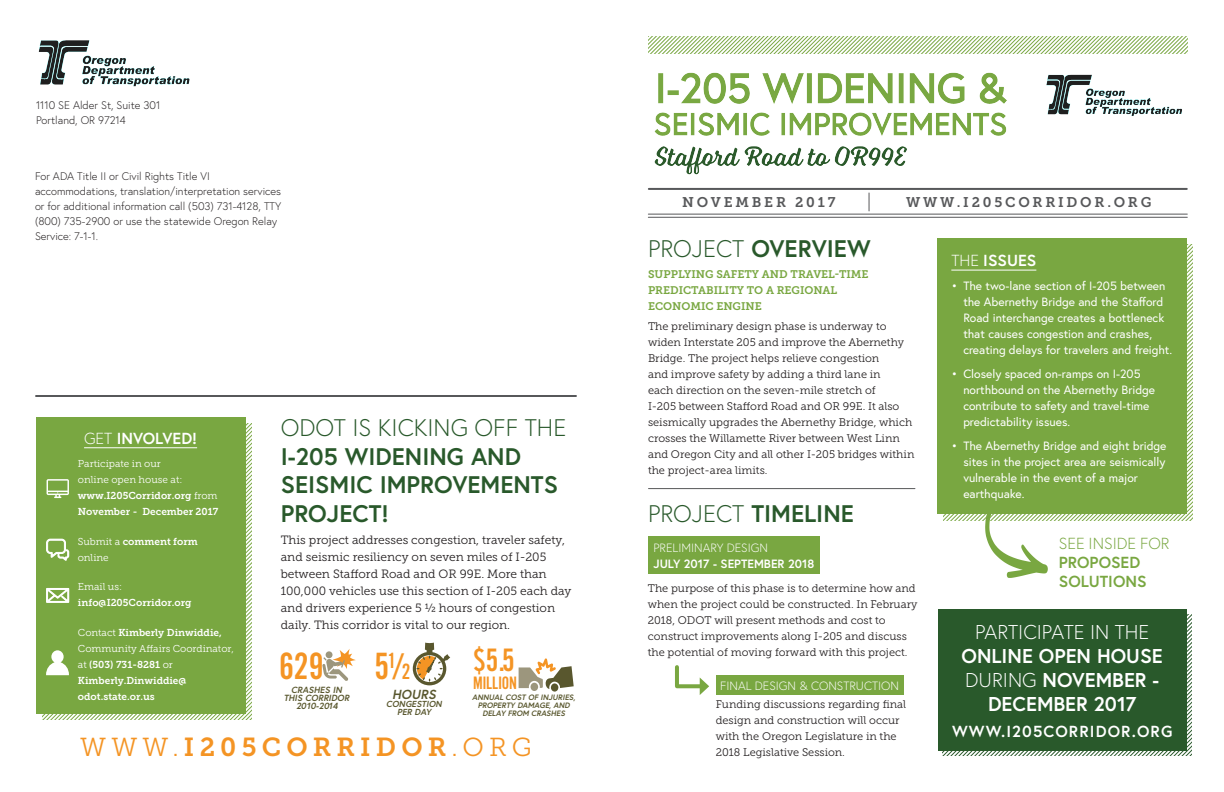
<style>
.page{position:relative;width:1224px;height:792px;background:#fff}
.page>*{position:absolute;margin:0;border:0;box-sizing:border-box;transform-origin:0 0}
.t1{font:39.4px "Alternate Got No 2 D";color:#f49424}
.t2{font:33.7px "Alternate Got No 2 D";color:#f49424}
.Body{font:26px "Museo Slab 700";letter-spacing:.2em;color:#f49424}
.t3{font:700 24px/28.8px "Europa";color:#29592b}
.t4{font:22.9px "Alternate Got No 2 D";color:#f49424}
.t5{font:700 20px/24px "Europa";color:#fff;text-align:center}
.t6{font:18.7px "Alternate Got No 2 D";color:#f49424}
.Call_Out_Box_Header{font:700 16px "Europa";letter-spacing:.07em;color:#fff}
.t7{font:700 16px/19.2px "Europa";color:#79a741}
.Call_Out_Box_Header-2{font:700 16px "Europa";color:#fff}
.t8{font:14px "Museo Slab 700";letter-spacing:.2em;color:#57585a}
.t9{font:italic 700 13.1px "Europa";color:#59572e}
.t10{font:12px/16px "Europa";color:#fff}
.Body_Text{font:12px/17px "Museo Slab 300";color:#231f20}
.t11{font:300 12px "Europa";color:#fff}
.t12{font:700 12px "Europa";color:#fff}
.Body_Text-2{font:11px/16px "Museo Slab 300";color:#231f20}
.Paragraph_Style_1{font:300 11px/15px "Europa";color:#231f20}
.Subheader{font:11px/16px "Museo Slab 700";color:#79a741}
.Get_Involved{font:10px/16px "Museo Slab 700";color:#fff}
.Get_Involved-2{font:10px/16px "Museo Slab 300";color:#fff}
.t13{font:italic 700 8.9px/7.8px "Europa";color:#59572e;text-align:center}
.t14{font:italic 700 8.8px/8.2px "Europa";color:#59572e;text-align:center}
.Call_Out_Box_Header-3{font:italic 700 7.8px/8px "Europa";color:#59572e;text-align:center}
.s1{font-weight:300}
.s2{font-family:"Museo Slab 300"}
.s3{font-family:"Museo Slab 700"}
.s4{font-size:35.6px}
</style>
<div class="page">
<div style="left:716px;top:675px;width:188px;height:20px;background:#79a741"></div>
<svg style="left:943px;top:614px;width:249px;height:142px"></svg>
<div style="left:938px;top:609px;width:249px;height:142px;background:#29592b"></div>
<div style="left:648px;top:536px;width:171px;height:38px;background:#79a741"></div>
<svg style="left:944px;top:245px;width:249px;height:275px"></svg>
<svg style="left:985px;top:514px;width:63px;height:64px"></svg>
<div style="left:937px;top:238px;width:250px;height:276px;background:#79a741"></div>
<svg style="left:648px;top:36px;width:540px;height:18px"></svg>
<img style="left:654px;top:72px;width:353px;height:103px">
<img style="left:1046px;top:74px;width:136px;height:42px">
<hr style="left:649px;top:188px;width:538px;height:2px;background:#57585a">
<hr style="left:648px;top:214px;width:539px;height:1px;background:#57585a">
<hr style="left:648px;top:217px;width:539px;height:1px;background:#57585a">
<hr style="left:648px;top:488px;width:267px;height:1px;background:#57585a">
<svg style="left:869px;top:193px;width:1px;height:18px"></svg>
<hr style="left:36px;top:395px;width:540px;height:2px;background:#57585a">
<hr style="left:951px;top:270px;width:85px;height:1px;background:#fff">
<svg style="left:675px;top:665px;width:34px;height:30px"></svg>
<div style="left:36px;top:417px;width:209px;height:297px;background:#79a741"></div>
<svg style="left:42px;top:423px;width:209px;height:297px"></svg>
<hr style="left:84px;top:447px;width:113px;height:1px;background:#fff">
<svg style="left:47px;top:479px;width:22px;height:19px"></svg>
<svg style="left:46px;top:539px;width:23px;height:22px"></svg>
<svg style="left:46px;top:588px;width:23px;height:15px"></svg>
<svg style="left:46px;top:650px;width:23px;height:25px"></svg>
<svg style="left:322px;top:649px;width:34px;height:32px"></svg>
<div style="left:413px;top:652px;width:33px;height:33px;background:#59572e;border-radius:50%"></div>
<svg style="left:415px;top:643px;width:35px;height:39px"></svg>
<svg style="left:551px;top:683px;width:8px;height:9px"></svg>
<div style="left:531px;top:683px;width:7px;height:8px;background:#9c967d;border-radius:50%"></div>
<svg style="left:519px;top:658px;width:55px;height:31px"></svg>
<img style="left:38px;top:40px;width:152px;height:47px">
<p class="Paragraph_Style_1" style="left:36px;top:97px;width:126px">1110 SE Alder St, Suite 301<br>Portland, OR 97214</p>
<p class="Paragraph_Style_1" style="left:35px;top:169px;width:176px">For ADA Title II or Civil Rights Title VI</p>
<p class="Paragraph_Style_1" style="left:35px;top:184px;width:248px">accommodations, translation/interpretation services</p>
<p class="Paragraph_Style_1" style="left:35px;top:199px;width:248px">or for additional information call (503) 731-4128, TTY</p>
<p class="Paragraph_Style_1" style="left:35px;top:214px;width:244px">(800) 735-2900 or use the statewide Oregon Relay</p>
<p class="Paragraph_Style_1" style="left:35px;top:229px;width:65px">Service: 7-1-1.</p>
<p class="Call_Out_Box_Header-2" style="left:84px;top:427px;width:115px"><span class="s1">GET</span> INVOLVED!</p>
<p class="Get_Involved" style="left:78px;top:456px;width:142px"><span class="s2">Participate in our<br>online open house at: </span>www.I205Corridor.org <span class="s2">from<br></span>November - December 2017</p>
<p class="Get_Involved-2" style="left:78px;top:533px;width:122px">Submit a <span class="s3">comment form </span>online</p>
<p class="Get_Involved" style="left:78px;top:579px;width:115px"><span class="s2">Email us: </span>info@I205Corridor.org</p>
<p class="Get_Involved" style="left:78px;top:624px;width:158px"><span class="s2">Contact</span> Kimberly Dinwiddie,<br><span class="s2">Community Affairs Coordinator, at</span> (503) 731-8281 <span class="s2">or<br></span>Kimberly.Dinwiddie@ odot.state.or.us</p>
<p class="t3" style="left:281px;top:412px;width:287px"><span class="s1">ODOT IS KICKING OFF THE<br></span>I-205 WIDENING AND<br>SEISMIC IMPROVEMENTS<br>PROJECT!</p>
<p class="Body_Text" style="left:281px;top:531px;width:292px">This project addresses congestion, traveler safety, and seismic resiliency on seven miles of I-205 between Stafford Road and OR 99E. More than 100,000 vehicles use this section of I-205 each day and drivers experience 5 ½ hours of congestion daily. This corridor is vital to our region.</p>
<h1 class="t1" style="left:279px;top:645px;width:46px">629</h1>
<p class="t13" style="left:284px;top:686px;width:69px">CRASHES IN<br>THIS CORRIDOR<br>2010-2014</p>
<h1 class="t1" style="left:374px;top:646px;width:32px">5 <span class="s4">/</span><sup>1</sup></h1>
<h3 class="t4" style="left:402px;top:660px;width:10px">2</h3>
<p class="t9" style="left:392px;top:685px;width:48px">HOURS</p>
<p class="t14" style="left:386px;top:700px;width:59px">CONGESTION<br>PER DAY</p>
<h2 class="t2" style="left:473px;top:642px;width:43px">$5.5</h2>
<p class="Call_Out_Box_Header-3" style="left:472px;top:693px;width:107px">ANNUAL COST OF INJURIES,<br>PROPERTY DAMAGE, AND<br>DELAY FROM CRASHES</p>
<h3 class="t6" style="left:473px;top:673px;width:46px">MILLION</h3>
<p class="Body" style="left:80px;top:732px;width:453px"><span class="s2">WWW.</span>I205CORRIDOR<span class="s2">.ORG</span></p>
<p class="t8" style="left:682px;top:194px;width:155px">NOVEMBER 2017</p>
<p class="t8" style="left:906px;top:194px;width:247px">WWW.I205CORRIDOR.ORG</p>
<p class="t3" style="left:648px;top:234px;width:224px"><span class="s1">PROJECT</span> OVERVIEW</p>
<p class="Subheader" style="left:648px;top:266px;width:222px">SUPPLYING SAFETY AND TRAVEL-TIME<br>PREDICTABILITY TO A REGIONAL<br>ECONOMIC ENGINE</p>
<p class="Body_Text-2" style="left:648px;top:318px;width:268px">The preliminary design phase is underway to widen Interstate 205 and improve the Abernethy Bridge. The project helps relieve congestion<br>and improve safety by adding a third lane in<br>each direction on the seven-mile stretch of<br>I-205 between Stafford Road and OR 99E. It also seismically upgrades the Abernethy Bridge, which crosses the Willamette River between West Linn and Oregon City and all other I-205 bridges within the project-area limits.</p>
<p class="Call_Out_Box_Header" style="left:951px;top:250px;width:87px"><span class="s1">THE</span> ISSUES</p>
<p class="t10" style="left:963px;top:278px;width:210px;text-indent:-12px">• The two-lane section of I-205 between the Abernethy Bridge and the Stafford Road interchange creates a bottleneck that causes congestion and crashes, creating delays for travelers and freight.</p>
<p class="t10" style="left:963px;top:366px;width:193px;text-indent:-12px">• Closely spaced on-ramps on I-205 northbound on the Abernethy Bridge contribute to safety and travel-time predictability issues.</p>
<p class="t10" style="left:963px;top:438px;width:205px;text-indent:-12px">• The Abernethy Bridge and eight bridge sites in the project area are seismically vulnerable in the event of a major earthquake.</p>
<p class="t3" style="left:648px;top:498px;width:207px"><span class="s1">PROJECT</span> TIMELINE</p>
<p class="t11" style="left:653px;top:540px;width:116px">PRELIMINARY DESIGN</p>
<p class="t12" style="left:653px;top:555px;width:162px">JULY 2017 - SEPTEMBER 2018</p>
<p class="Body_Text-2" style="left:648px;top:580px;width:271px">The purpose of this phase is to determine how and when the project could be constructed. In February 2018, ODOT will present methods and cost to construct improvements along I-205 and discuss the potential of moving forward with this project.</p>
<p class="t11" style="left:720px;top:678px;width:180px">FINAL DESIGN &amp; CONSTRUCTION</p>
<p class="Body_Text-2" style="left:716px;top:696px;width:192px">Funding discussions regarding final design and construction will occur with the Oregon Legislature in the 2018 Legislative Session.</p>
<p class="t7" style="left:1059px;top:533px;width:112px"><span class="s1">SEE INSIDE FOR<br></span>PROPOSED<br>SOLUTIONS</p>
<p class="t5" style="left:962px;top:619px;width:203px"><span class="s1">PARTICIPATE IN THE<br></span>ONLINE OPEN HOUSE<br><span class="s1">DURING</span> NOVEMBER -<br>DECEMBER 2017</p>
<p class="Call_Out_Box_Header" style="left:952px;top:721px;width:222px">WWW.I205CORRIDOR.ORG</p>
</div>
